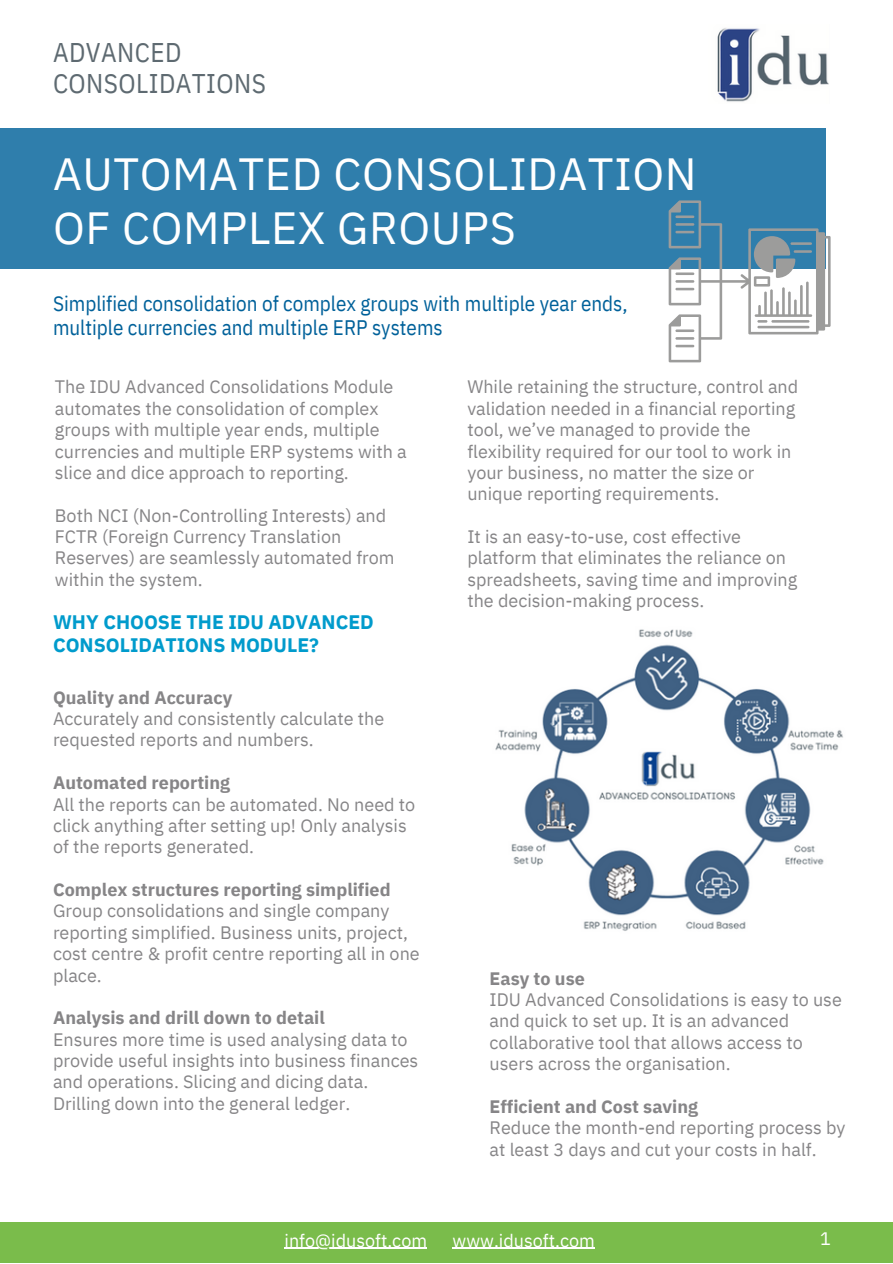
<style>
.page{position:relative;width:893px;height:1264px;background:#fff}
.page>*{position:absolute;margin:0;border:0;box-sizing:border-box;transform-origin:0 0}
.t1{font:45px/54px "IBM Plex Sans";letter-spacing:.01em;color:#fff}
.t2{font:27px/31.5px "IBM Plex Sans Cond";letter-spacing:.015em;color:#5e6a71}
.t3{font:21px/24.8px "IBM Plex Sans Cond";color:#00619a}
.t4{font:700 19.5px/22.5px "IBM Plex Sans";color:#009bcc}
.t5{font:18px/21.3px "IBM Plex Sans";color:#868587}
.t6{font:700 18px "IBM Plex Sans";color:#868587}
.t7{font:18px "IBM Plex Sans";color:#fff}
</style>
<div class="page">
<img style="left:717px;top:28px;width:112px;height:74px">
<div style="left:0;top:128px;width:825px;height:141px;background:#2f7eac"></div>
<div style="left:0;top:1221px;width:892px;height:41px;background:#7abc4b"></div>
<hr style="left:284px;top:1247px;width:143px;height:1px;background:#fff">
<hr style="left:452px;top:1247px;width:142px;height:1px;background:#fff">
<svg style="left:668px;top:200px;width:162px;height:162px"></svg>
<img style="left:495px;top:629px;width:348px;height:302px">
<h2 class="t2" style="left:53px;top:36px;width:214px">ADVANCED<br>CONSOLIDATIONS</h2>
<h1 class="t1" style="left:53px;top:146px;width:645px">AUTOMATED CONSOLIDATION<br>OF COMPLEX GROUPS</h1>
<p class="t3" style="left:53px;top:290px;width:576px">Simplified consolidation of complex groups with multiple year ends, multiple currencies and multiple ERP systems</p>
<p class="t5" style="left:55px;top:376px;width:353px">The IDU Advanced Consolidations Module automates the consolidation of complex groups with multiple year ends, multiple currencies and multiple ERP systems with a slice and dice approach to reporting.</p>
<p class="t5" style="left:55px;top:504px;width:341px">Both NCI (Non-Controlling Interests) and FCTR (Foreign Currency Translation Reserves) are seamlessly automated from within the system.</p>
<p class="t4" style="left:53px;top:610px;width:322px">WHY CHOOSE THE IDU ADVANCED<br>CONSOLIDATIONS MODULE?</p>
<p class="t6" style="left:53px;top:685px;width:181px">Quality and Accuracy</p>
<p class="t5" style="left:53px;top:707px;width:333px">Accurately and consistently calculate the requested reports and numbers.</p>
<p class="t6" style="left:53px;top:770px;width:178px">Automated reporting</p>
<p class="t5" style="left:53px;top:793px;width:364px">All the reports can be automated. No need to click anything after setting up! Only analysis of the reports generated.</p>
<p class="t6" style="left:53px;top:877px;width:339px">Complex structures reporting simplified</p>
<p class="t5" style="left:53px;top:900px;width:368px">Group consolidations and single company reporting simplified. Business units, project, cost centre &amp; profit centre reporting all in one place.</p>
<p class="t6" style="left:53px;top:1005px;width:273px">Analysis and drill down to detail</p>
<p class="t5" style="left:53px;top:1028px;width:367px">Ensures more time is used analysing data to provide useful insights into business finances and operations. Slicing and dicing data.<br>Drilling down into the general ledger.</p>
<p class="t5" style="left:467px;top:376px;width:332px">While retaining the structure, control and validation needed in a financial reporting tool, we’ve managed to provide the flexibility required for our tool to work in your business, no matter the size or unique reporting requirements.</p>
<p class="t5" style="left:467px;top:525px;width:331px">It is an easy-to-use, cost effective platform that eliminates the reliance on spreadsheets, saving time and improving the decision-making process.</p>
<p class="t6" style="left:489px;top:966px;width:97px">Easy to use</p>
<p class="t5" style="left:489px;top:988px;width:354px">IDU Advanced Consolidations is easy to use and quick to set up. It is an advanced collaborative tool that allows access to users across the organisation.</p>
<p class="t6" style="left:489px;top:1094px;width:210px">Efficient and Cost saving</p>
<p class="t5" style="left:489px;top:1116px;width:357px">Reduce the month-end reporting process by at least 3 days and cut your costs in half.</p>
<p class="t7" style="left:284px;top:1228px;width:144px">info@idusoft.com</p>
<p class="t7" style="left:452px;top:1228px;width:144px">www.idusoft.com</p>
<p class="t7" style="left:820px;top:1226px;width:12px">1</p>
</div>
